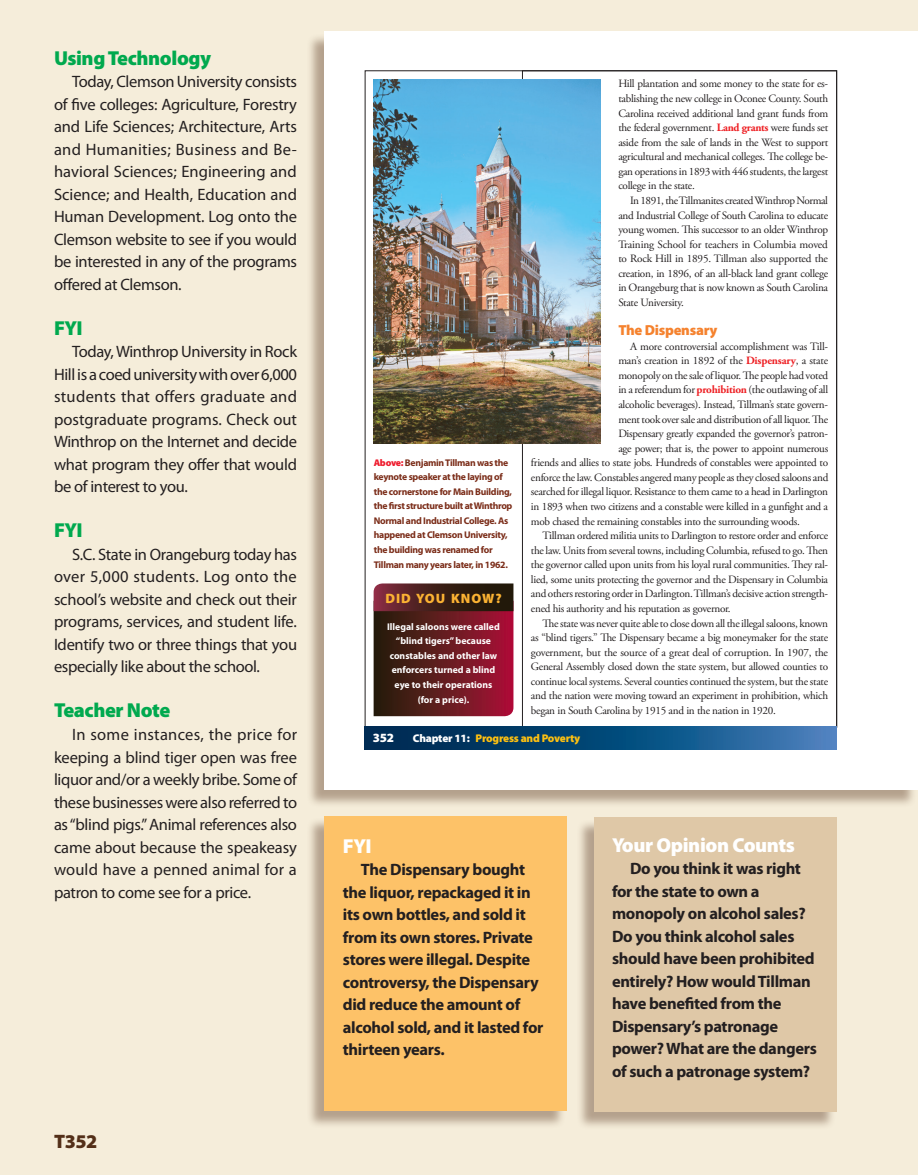
<style>
.page{position:relative;width:918px;height:1175px;background:#fff}
.page>*{position:absolute;margin:0;border:0;box-sizing:border-box;transform-origin:0 0}
.B{font:900 20.25px "Myriad Pro";letter-spacing:-.02em;color:#00a94e}
.D{font:900 20.25px "Myriad Pro";letter-spacing:-.02em;color:#fff}
.t1{font:900 19.5px "Myriad Pro";color:#532f18}
.Body_Text{font:16.5px/22.5px "Myriad Pro";letter-spacing:-.02em;color:#231f20;text-align:justify}
.Body_San_Serif{font:700 16.5px/22.5px "Myriad Pro";letter-spacing:-.02em;color:#231f20}
.t2{font:900 14.55px "Myriad Pro";letter-spacing:-.02em;color:#f5822e}
.t3{font:900 13.65px "Myriad Pro";letter-spacing:.075em;color:#fcb333}
.t4{font:900 12.6px "Myriad Pro";color:#fff}
.t5{font:11.1px "Adobe Garamond Pro";letter-spacing:-.025em;color:#231f20}
.t6{font:900 11.1px "Myriad Pro";letter-spacing:-.02em;color:#fdc011}
.t7{font:700 9.75px/14.5px "Myriad Pro";letter-spacing:-.03em;color:#7b2d19}
.t8{font:700 9.75px/14.5px "Myriad Pro";color:#fff;text-align:center}
.s1{font-weight:900;color:#ee1b2d}
.s2{font-weight:700;color:#ee1f23}
.s3{color:#fff}
</style>
<div class="page">
<div style="left:0;top:0;width:918px;height:1174px;background:#f5edda"></div>
<div style="left:306px;top:33px;width:611px;height:775px;background:#532f18;opacity:.4"></div>
<div style="left:324px;top:32px;width:594px;height:758px;background:#fff"></div>
<svg style="left:365px;top:726px;width:472px;height:23px;background:#114d7e"></svg>
<svg style="left:374px;top:583px;width:139px;height:133px;background:#5f1b20"></svg>
<img style="left:374px;top:79px;width:227px;height:364px">
<div style="left:306px;top:817px;width:260px;height:311px;background:#532f18;opacity:.4"></div>
<div style="left:324px;top:816px;width:243px;height:295px;background:#fdc268"></div>
<div style="left:576px;top:819px;width:260px;height:310px;background:#532f18;opacity:.4"></div>
<div style="left:594px;top:818px;width:243px;height:294px;background:#dfc8a7"></div>
<p class="B" style="left:54px;top:44px;width:159px">Using Technology</p>
<p class="Body_Text" style="left:54px;top:70px;width:245px;text-indent:18px">Today, Clemson University consists of five colleges: Agriculture, Forestry and Life Sciences; Architecture, Arts and Humanities; Business and Be&shy;havioral Sciences; Engineering and Science; and Health, Education and Human Development. Log onto the Clemson website to see if you would be interested in any of the programs offered at Clemson.</p>
<p class="B" style="left:54px;top:314px;width:30px">FYI</p>
<p class="Body_Text" style="left:54px;top:340px;width:245px;text-indent:18px">Today, Winthrop University in Rock Hill is a coed university with over 6,000 students that offers graduate and postgraduate programs. Check out Winthrop on the Internet and decide what program they offer that would be of interest to you.</p>
<p class="B" style="left:54px;top:517px;width:30px">FYI</p>
<p class="Body_Text" style="left:54px;top:543px;width:245px;text-indent:18px">S.C. State in Orangeburg today has over 5,000 students. Log onto the school’s website and check out their programs, services, and student life.<br>Identify two or three things that you especially like about the school.</p>
<p class="B" style="left:54px;top:697px;width:118px">Teacher Note</p>
<p class="Body_Text" style="left:54px;top:723px;width:245px;text-indent:18px">In some instances, the price for keeping a blind tiger open was free liquor and/or a weekly bribe. Some of these businesses were also referred to as “blind pigs.” Animal references also came about because the speakeasy would have a penned animal for a patron to come see for a price.</p>
<h2 class="t1" style="left:54px;top:1128px;width:45px">T352</h2>
<p class="t7" style="left:374px;top:455px;width:140px"><span class="s1">Above:</span> Benjamin Tillman was the keynote speaker at the laying of the cornerstone for Main Building, the first structure built at Winthrop Normal and Industrial College. As happened at Clemson University, the building was renamed for Tillman many years later, in 1962.</p>
<p class="t3" style="left:385px;top:589px;width:118px">DID YOU KNOW?</p>
<p class="t8" style="left:387px;top:619px;width:114px">Illegal saloons were called “blind tigers” because constables and other law enforcers turned a blind eye to their operations (for a price).</p>
<p class="t5" style="left:618px;top:77px;width:211px">Hill plantation and some money to the state for es-</p>
<p class="t5" style="left:618px;top:92px;width:211px">tablishing the new college in Oconee County. South</p>
<p class="t5" style="left:618px;top:106px;width:211px">Carolina received additional land grant funds from</p>
<p class="t5" style="left:618px;top:121px;width:211px">the federal government. <span class="s2">Land grants</span> were funds set</p>
<p class="t5" style="left:618px;top:135px;width:211px">aside from the sale of lands in the West to support</p>
<p class="t5" style="left:618px;top:150px;width:211px">agricultural and mechanical colleges. The college be-</p>
<p class="t5" style="left:618px;top:165px;width:211px">gan operations in 1893 with 446 students, the largest</p>
<p class="t5" style="left:618px;top:179px;width:78px">college in the state.</p>
<p class="t5" style="left:630px;top:194px;width:200px">In 1891, the Tillmanites created Winthrop Normal</p>
<p class="t5" style="left:618px;top:208px;width:211px">and Industrial College of South Carolina to educate</p>
<p class="t5" style="left:618px;top:223px;width:211px">young women. This successor to an older Winthrop</p>
<p class="t5" style="left:618px;top:237px;width:211px">Training School for teachers in Columbia moved</p>
<p class="t5" style="left:618px;top:252px;width:211px">to Rock Hill in 1895. Tillman also supported the</p>
<p class="t5" style="left:618px;top:267px;width:211px">creation, in 1896, of an all-black land grant college</p>
<p class="t5" style="left:618px;top:281px;width:211px">in Orangeburg that is now known as South Carolina</p>
<p class="t5" style="left:618px;top:296px;width:67px">State University.</p>
<p class="t2" style="left:618px;top:320px;width:101px">The Dispensary</p>
<p class="t5" style="left:630px;top:339px;width:200px">A more controversial accomplishment was Till-</p>
<p class="t5" style="left:618px;top:354px;width:211px">man’s creation in 1892 of the <span class="s2">Dispensary</span>, a state</p>
<p class="t5" style="left:618px;top:369px;width:211px">monopoly on the sale of liquor. The people had voted</p>
<p class="t5" style="left:618px;top:383px;width:211px">in a referendum for <span class="s2">prohibition</span> (the outlawing of all</p>
<p class="t5" style="left:618px;top:398px;width:211px">alcoholic beverages). Instead, Tillman’s state govern-</p>
<p class="t5" style="left:618px;top:412px;width:211px">ment took over sale and distribution of all liquor. The</p>
<p class="t5" style="left:618px;top:427px;width:211px">Dispensary greatly expanded the governor’s patron-</p>
<p class="t5" style="left:618px;top:441px;width:211px">age power; that is, the power to appoint numerous</p>
<p class="t5" style="left:531px;top:456px;width:299px">friends and allies to state jobs. Hundreds of constables were appointed to</p>
<p class="t5" style="left:531px;top:470px;width:299px">enforce the law. Constables angered many people as they closed saloons and</p>
<p class="t5" style="left:531px;top:485px;width:299px">searched for illegal liquor. Resistance to them came to a head in Darlington</p>
<p class="t5" style="left:531px;top:500px;width:299px">in 1893 when two citizens and a constable were killed in a gunfight and a</p>
<p class="t5" style="left:531px;top:514px;width:270px">mob chased the remaining constables into the surrounding woods.</p>
<p class="t5" style="left:543px;top:529px;width:287px">Tillman ordered militia units to Darlington to restore order and enforce</p>
<p class="t5" style="left:531px;top:543px;width:299px">the law. Units from several towns, including Columbia, refused to go. Then</p>
<p class="t5" style="left:531px;top:558px;width:299px">the governor called upon units from his loyal rural communities. They ral-</p>
<p class="t5" style="left:531px;top:572px;width:299px">lied, some units protecting the governor and the Dispensary in Columbia</p>
<p class="t5" style="left:531px;top:587px;width:299px">and others restoring order in Darlington. Tillman’s decisive action strength-</p>
<p class="t5" style="left:531px;top:602px;width:201px">ened his authority and his reputation as governor.</p>
<p class="t5" style="left:543px;top:616px;width:287px">The state was never quite able to close down all the illegal saloons, known</p>
<p class="t5" style="left:531px;top:631px;width:299px">as “blind tigers.” The Dispensary became a big moneymaker for the state</p>
<p class="t5" style="left:531px;top:645px;width:299px">government, but the source of a great deal of corruption. In 1907, the</p>
<p class="t5" style="left:531px;top:660px;width:299px">General Assembly closed down the state system, but allowed counties to</p>
<p class="t5" style="left:531px;top:674px;width:299px">continue local systems. Several counties continued the system, but the state</p>
<p class="t5" style="left:531px;top:689px;width:299px">and the nation were moving toward an experiment in prohibition, which</p>
<p class="t5" style="left:531px;top:704px;width:246px">began in South Carolina by 1915 and in the nation in 1920.</p>
<p class="t4" style="left:373px;top:729px;width:23px">352</p>
<p class="t6" style="left:413px;top:730px;width:169px"><span class="s3">Chapter 11:</span> Progress and Poverty</p>
<p class="D" style="left:343px;top:832px;width:30px">FYI</p>
<p class="Body_San_Serif" style="left:343px;top:857px;width:202px;text-indent:18px">The Dispensary bought the liquor, repackaged it in its own bottles, and sold it from its own stores. Private stores were illegal. Despite controversy, the Dispensary did reduce the amount of alcohol sold, and it lasted for thirteen years.</p>
<p class="D" style="left:612px;top:831px;width:185px">Your Opinion Counts</p>
<p class="Body_San_Serif" style="left:612px;top:856px;width:206px;text-indent:18px">Do you think it was right for the state to own a monopoly on alcohol sales?<br>Do you think alcohol sales should have been prohibited entirely? How would Tillman have benefited from the<br>Dispensary’s patronage power? What are the dangers of such a patronage system?</p>
</div>
